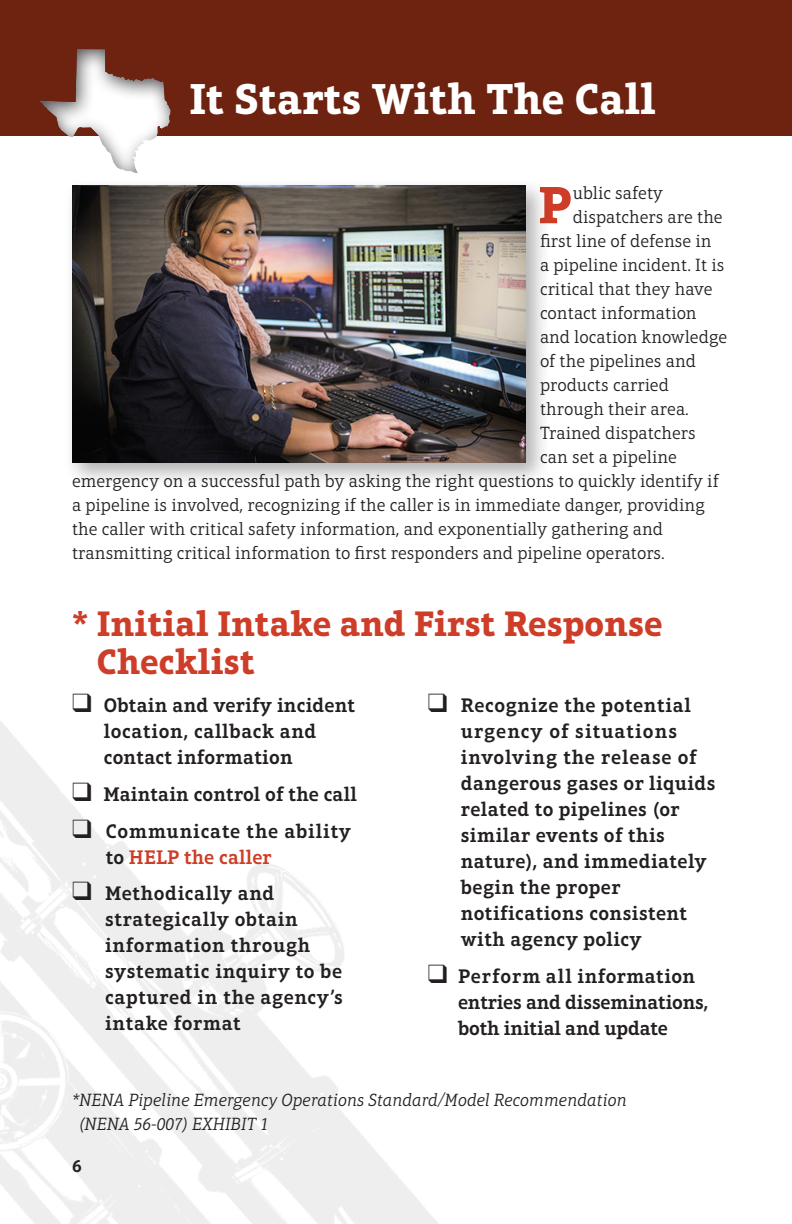
<style>
.page{position:relative;width:792px;height:1224px;background:#fff}
.page>*{position:absolute;margin:0;border:0;box-sizing:border-box;transform-origin:0 0}
._2020vistaprintBodyCopyFirstParaApr16{font:700 53.2px "Aptifer Slab LT Pro";color:#ce3d27}
._2020vistaprintHeader{font:700 44px "Aptifer Slab LT Pro";letter-spacing:.005em;color:#fff}
._2020vistaprintAltSubHeader{font:700 36px/38px "Aptifer Slab LT Pro";letter-spacing:.005em;color:#ce3d27}
._2020vistaprintBodyCopyExtraLeading{font:600 20px/26px "Aptifer Slab LT Pro";letter-spacing:.02em;color:#231f20}
._2020vistaprintBodyCopyExtraLeading-2{font:600 20px/26px "Aptifer Slab LT Pro";letter-spacing:-.01em;color:#231f20}
._2020vistaprintBodyCopyFirstParaApr16-2{font:300 18px "Aptifer Slab LT Pro";color:#231f20}
._2020vistaprintBodyCopyExtraLeading-3{font:italic 300 18px/24px "Aptifer Slab LT Pro";letter-spacing:.005em;color:#231f20}
._2020vistaprintCopyrightBody{font:600 18px "Aptifer Slab LT Pro";color:#231f20}
.s1{color:#ce3d27}
</style>
<div class="page">
<div style="left:0;top:0;width:792px;height:135px;background:#6d230f"></div>
<div style="left:64px;top:178px;width:486px;height:310px;background:#231f20;opacity:.35"></div>
<img style="left:72px;top:186px;width:454px;height:277px">
<div style="left:37px;top:48px;width:134px;height:128px;background:#231f20;opacity:.8"></div>
<p class="_2020vistaprintHeader" style="left:189px;top:73px;width:468px">It Starts With The Call</p>
<p class="_2020vistaprintBodyCopyFirstParaApr16" style="left:538px;top:173px;width:35px">P</p>
<p class="_2020vistaprintBodyCopyFirstParaApr16-2" style="left:573px;top:183px;width:92px">ublic safety</p>
<p class="_2020vistaprintBodyCopyFirstParaApr16-2" style="left:573px;top:207px;width:151px">dispatchers are the</p>
<p class="_2020vistaprintBodyCopyFirstParaApr16-2" style="left:540px;top:231px;width:173px">first line of defense in</p>
<p class="_2020vistaprintBodyCopyFirstParaApr16-2" style="left:540px;top:255px;width:186px">a pipeline incident. It is</p>
<p class="_2020vistaprintBodyCopyFirstParaApr16-2" style="left:540px;top:279px;width:174px">critical that they have</p>
<p class="_2020vistaprintBodyCopyFirstParaApr16-2" style="left:540px;top:303px;width:158px">contact information</p>
<p class="_2020vistaprintBodyCopyFirstParaApr16-2" style="left:540px;top:327px;width:189px">and location knowledge</p>
<p class="_2020vistaprintBodyCopyFirstParaApr16-2" style="left:540px;top:351px;width:158px">of the pipelines and</p>
<p class="_2020vistaprintBodyCopyFirstParaApr16-2" style="left:540px;top:375px;width:131px">products carried</p>
<p class="_2020vistaprintBodyCopyFirstParaApr16-2" style="left:540px;top:399px;width:150px">through their area.</p>
<p class="_2020vistaprintBodyCopyFirstParaApr16-2" style="left:540px;top:423px;width:157px">Trained dispatchers</p>
<p class="_2020vistaprintBodyCopyFirstParaApr16-2" style="left:540px;top:447px;width:139px">can set a pipeline</p>
<p class="_2020vistaprintBodyCopyFirstParaApr16-2" style="left:72px;top:471px;width:648px">emergency on a successful path by asking the right questions to quickly identify if</p>
<p class="_2020vistaprintBodyCopyFirstParaApr16-2" style="left:72px;top:495px;width:634px">a pipeline is involved, recognizing if the caller is in immediate danger, providing</p>
<p class="_2020vistaprintBodyCopyFirstParaApr16-2" style="left:72px;top:519px;width:593px">the caller with critical safety information, and exponentially gathering and</p>
<p class="_2020vistaprintBodyCopyFirstParaApr16-2" style="left:72px;top:543px;width:594px">transmitting critical information to first responders and pipeline operators.</p>
<p class="_2020vistaprintAltSubHeader" style="left:97px;top:604px;width:567px;text-indent:-25px">* Initial Intake and First Response<br>Checklist</p>
<p class="_2020vistaprintBodyCopyExtraLeading" style="left:104px;top:692px;width:253px;text-indent:-32px">❑ Obtain and verify incident location, callback and contact information</p>
<p class="_2020vistaprintBodyCopyExtraLeading" style="left:72px;top:781px;width:286px">❑ Maintain control of the call</p>
<p class="_2020vistaprintBodyCopyExtraLeading" style="left:106px;top:818px;width:247px;text-indent:-34px">❑ Communicate the ability to <span class="s1">HELP the caller</span></p>
<p class="_2020vistaprintBodyCopyExtraLeading" style="left:105px;top:880px;width:239px;text-indent:-33px">❑ Methodically and strategically obtain information through systematic inquiry to be captured in the agency’s intake format</p>
<p class="_2020vistaprintBodyCopyExtraLeading" style="left:461px;top:692px;width:256px;text-indent:-33px">❑ Recognize the potential urgency of situations involving the release of dangerous gases or liquids related to pipelines (or similar events of this nature), and immediately begin the proper notifications consistent with agency policy</p>
<p class="_2020vistaprintBodyCopyExtraLeading-2" style="left:458px;top:963px;width:252px;text-indent:-30px">❑ Perform all information entries and disseminations, both initial and update</p>
<p class="_2020vistaprintBodyCopyExtraLeading-3" style="left:79px;top:1088px;width:549px;text-indent:-7px">*NENA Pipeline Emergency Operations Standard/Model Recommendation (NENA 56-007) EXHIBIT 1</p>
<p class="_2020vistaprintCopyrightBody" style="left:72px;top:1155px;width:11px">6</p>
</div>
